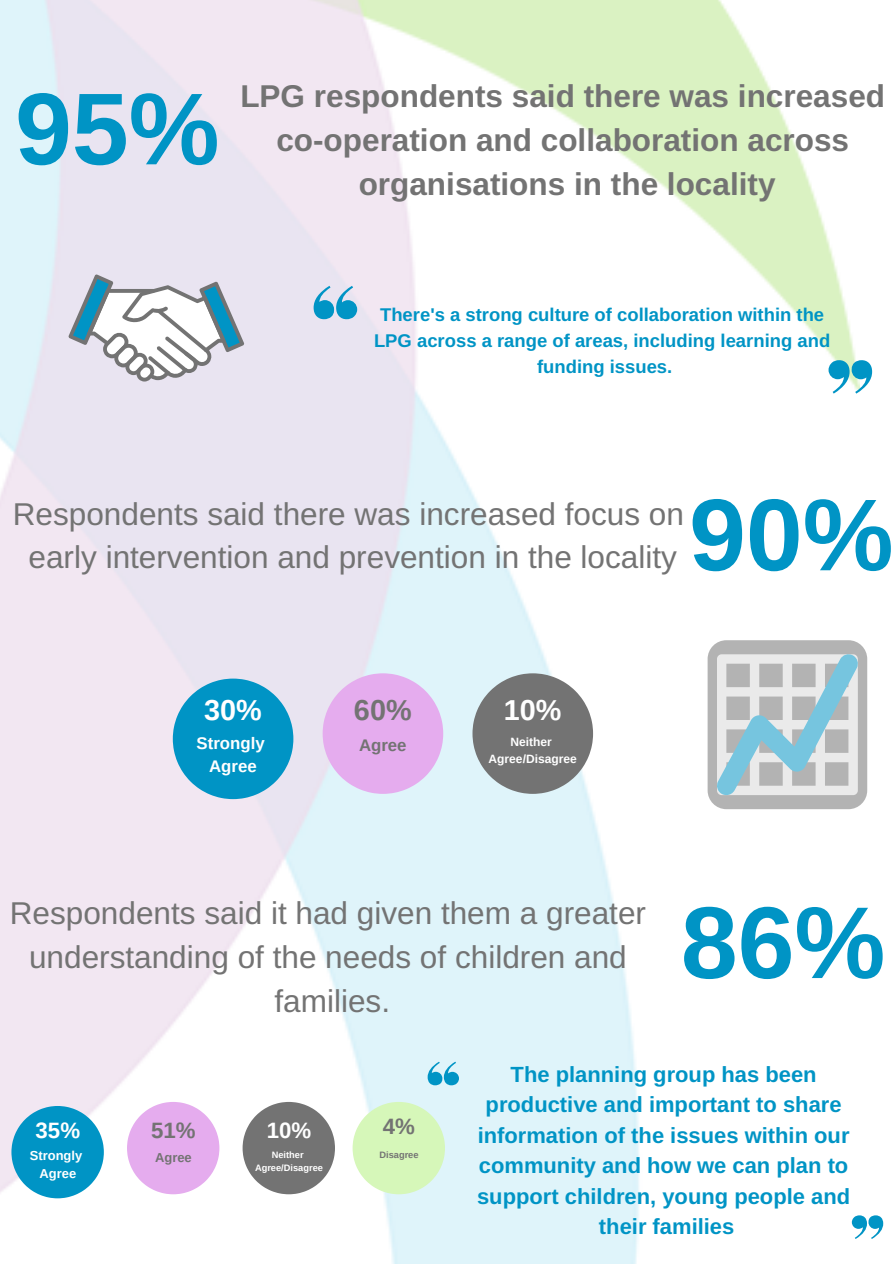
<style>
.page{position:relative;width:894px;height:1264px;background:#fff}
.page>*{position:absolute;margin:0;border:0;box-sizing:border-box;transform-origin:0 0}
.t1{font:700 102.15px "Arimo";color:#0094c5}
.t2{font:31.5px/43.8px "Arimo";color:#737373;text-align:center}
.t3{font:700 31.5px/43.8px "Arimo";color:#737373;text-align:center}
.t4{font:700 28.8px "Arimo";color:#fff}
.t5{font:700 28.8px "Arimo";color:#737373}
.t6{font:700 22.2px "Arimo";color:#fff}
.t7{font:700 22.2px "Arimo";color:#737373}
.t8{font:700 21.9px/30.6px "Arimo";color:#0094c5;text-align:center}
.t9{font:700 18.45px/25.8px "Arimo";color:#0094c5;text-align:center}
.t10{font:700 16.8px/23px "Arimo";color:#fff;text-align:center}
.t11{font:700 16.8px "Arimo";color:#737373}
.t12{font:700 12.9px/17.7px "Arimo";color:#fff;text-align:center}
.t13{font:700 12.9px "Arimo";color:#737373}
.t14{font:700 12px/16.4px "Arimo";color:#fff;text-align:center}
.t15{font:700 9.3px/12.6px "Arimo";color:#fff;text-align:center}
.t16{font:700 9.3px "Arimo";color:#737373}
</style>
<div class="page">
<img style="left:0;top:0;width:857px;height:1263px">
<div style="left:707px;top:640px;width:160px;height:169px;background:#b3b3b3;border-radius:19px"></div>
<svg style="left:717px;top:654px;width:141px;height:141px"></svg>
<svg style="left:173px;top:678px;width:120px;height:121px;background:#33a5ce"></svg>
<svg style="left:322px;top:673px;width:121px;height:120px;background:#e4baef"></svg>
<svg style="left:472px;top:673px;width:121px;height:120px;background:#8c8f90"></svg>
<svg style="left:828px;top:360px;width:43px;height:33px"></svg>
<svg style="left:313px;top:286px;width:44px;height:33px"></svg>
<svg style="left:68px;top:274px;width:176px;height:107px"></svg>
<svg style="left:427px;top:1061px;width:32px;height:24px"></svg>
<svg style="left:851px;top:1215px;width:31px;height:23px"></svg>
<svg style="left:11px;top:1105px;width:93px;height:93px;background:#38a9d0"></svg>
<svg style="left:127px;top:1101px;width:92px;height:93px"></svg>
<svg style="left:242px;top:1101px;width:93px;height:93px"></svg>
<svg style="left:352px;top:1101px;width:93px;height:93px;background:#dbf7c8"></svg>
<h1 class="t1" style="left:15px;top:72px;width:206px">95%</h1>
<p class="t3" style="left:240px;top:74px;width:646px">LPG respondents said there was increased co-operation and collaboration across organisations in the locality</p>
<p class="t9" style="left:374px;top:302px;width:457px">There's a strong culture of collaboration within the<br>LPG across a range of areas, including learning and funding issues.</p>
<p class="t2" style="left:13px;top:492px;width:672px">Respondents said there was increased focus on early intervention and prevention in the locality</p>
<h1 class="t1" style="left:689px;top:478px;width:206px">90%</h1>
<p class="t4" style="left:204px;top:694px;width:59px">30%</p>
<p class="t5" style="left:354px;top:694px;width:59px">60%</p>
<p class="t10" style="left:196px;top:731px;width:70px">Strongly<br>Agree</p>
<p class="t11" style="left:359px;top:735px;width:49px">Agree</p>
<p class="t4" style="left:503px;top:694px;width:59px">10%</p>
<p class="t14" style="left:488px;top:734px;width:90px">Neither<br>Agree/Disagree</p>
<p class="t2" style="left:10px;top:891px;width:637px">Respondents said it had given them a greater understanding of the needs of children and families.</p>
<h1 class="t1" style="left:680px;top:885px;width:206px">86%</h1>
<p class="t6" style="left:36px;top:1117px;width:46px">35%</p>
<p class="t7" style="left:151px;top:1117px;width:46px">51%</p>
<p class="t6" style="left:267px;top:1117px;width:46px">10%</p>
<p class="t12" style="left:30px;top:1146px;width:54px">Strongly<br>Agree</p>
<p class="t15" style="left:255px;top:1148px;width:69px">Neither<br>Agree/Disagree</p>
<p class="t13" style="left:155px;top:1149px;width:38px">Agree</p>
<p class="t7" style="left:383px;top:1113px;width:34px">4%</p>
<p class="t16" style="left:379px;top:1149px;width:41px">Disagree</p>
<p class="t8" style="left:477px;top:1058px;width:374px">The planning group has been productive and important to share information of the issues within our community and how we can plan to support children, young people and their families</p>
</div>
